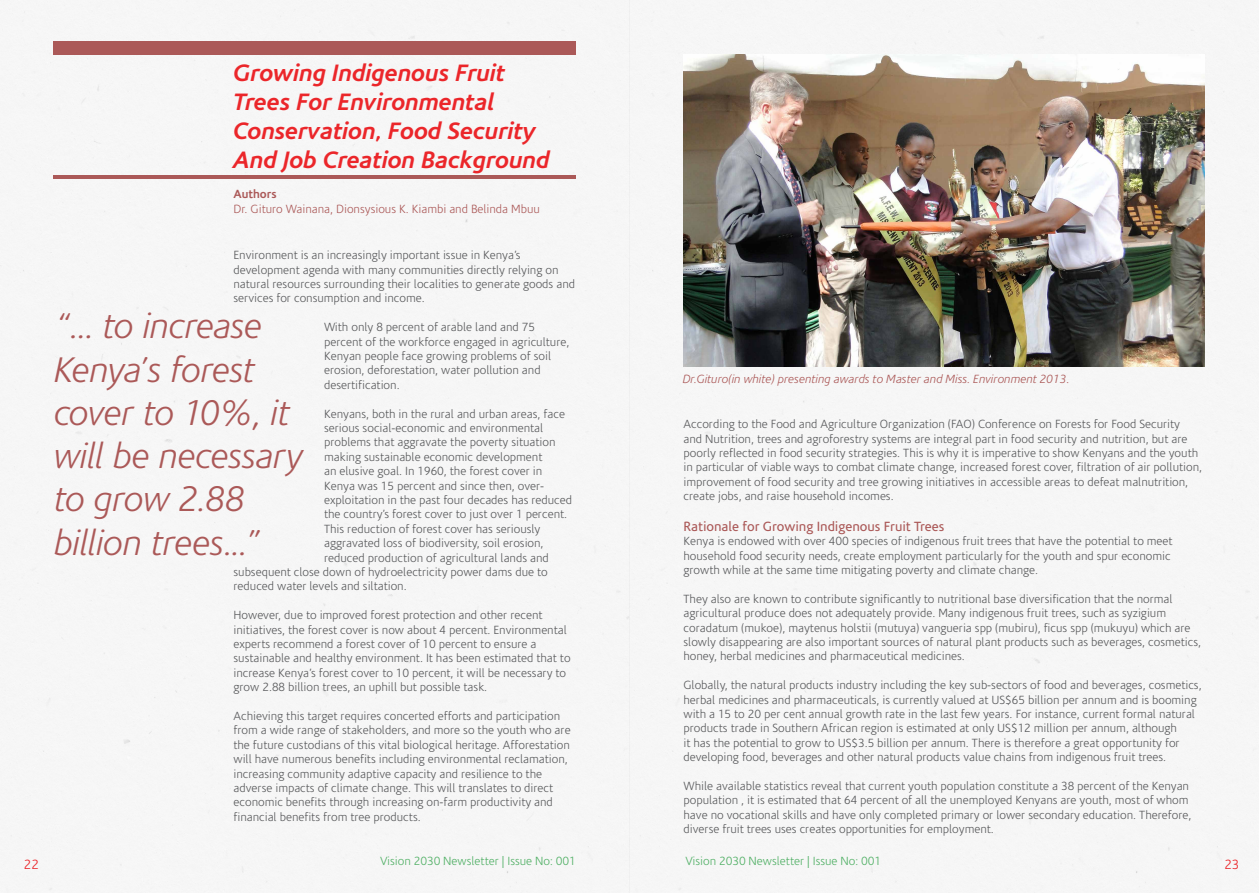
<style>
.page{position:relative;width:1259px;height:893px;background:#fff}
.page>*{position:absolute;margin:0;border:0;box-sizing:border-box;transform-origin:0 0}
.t1{font:italic 300 36px/43.2px "Corisande";letter-spacing:-.015em;color:#ab5958}
.t2{font:italic 700 24px/28.8px "Corisande";color:#eb262a}
.t3{font:13.5px "Corisande";color:#ab5958}
.t4{font:300 13.5px "Corisande";color:#eb262a}
.t5{font:300 12px/14.4px "Corisande";color:#58595b}
.t6{font:italic 300 12px "Corisande";color:#ab5958}
.t7{font:300 12px "Corisande";color:#4faf64}
.t8{font:300 12px "Corisande";color:#ab5958}
.t9{font:700 12px "Corisande";color:#ab5958}
</style>
<div class="page">
<div style="left:0;top:0;width:1258px;height:893px;background:#f6f6f6"></div>
<div style="left:53px;top:41px;width:522px;height:13px;background:#ab5958"></div>
<hr style="left:53px;top:175px;width:522px;height:4px;background:#ab5958">
<img style="left:683px;top:54px;width:522px;height:313px">
<h2 class="t2" style="left:233px;top:59px;width:318px">Growing Indigenous Fruit<br>Trees For Environmental<br>Conservation, Food Security<br>And Job Creation Background</h2>
<p class="t9" style="left:233px;top:187px;width:45px">Authors</p>
<p class="t8" style="left:233px;top:202px;width:308px">Dr. Gituro Wainana, Dionsysious K. Kiambi and Belinda Mbuu</p>
<p class="t5" style="left:233px;top:248px;width:343px">Environment is an increasingly important issue in Kenya’s development agenda with many communities directly relying on natural resources surrounding their localities to generate goods and services for consumption and income.</p>
<p class="t5" style="left:324px;top:320px;width:247px">With only 8 percent of arable land and 75 percent of the workforce engaged in agriculture, Kenyan people face growing problems of soil erosion, deforestation, water pollution and desertification.</p>
<p class="t5" style="left:324px;top:407px;width:242px">Kenyans, both in the rural and urban areas, face</p>
<p class="t5" style="left:324px;top:421px;width:221px">serious social-economic and environmental</p>
<p class="t5" style="left:324px;top:435px;width:233px">problems that aggravate the poverty situation</p>
<p class="t5" style="left:324px;top:450px;width:220px">making sustainable economic development</p>
<p class="t5" style="left:324px;top:464px;width:220px">an elusive goal. In 1960, the forest cover in</p>
<p class="t5" style="left:324px;top:479px;width:222px">Kenya was 15 percent and since then, over-</p>
<p class="t5" style="left:324px;top:493px;width:250px">exploitation in the past four decades has reduced</p>
<p class="t5" style="left:324px;top:507px;width:244px">the country’s forest cover to just over 1 percent.</p>
<p class="t5" style="left:324px;top:522px;width:218px">This reduction of forest cover has seriously</p>
<p class="t5" style="left:324px;top:536px;width:221px">aggravated loss of biodiversity, soil erosion,</p>
<p class="t5" style="left:324px;top:551px;width:226px">reduced production of agricultural lands and</p>
<p class="t5" style="left:233px;top:565px;width:316px">subsequent close down of hydroelectricity power dams due to</p>
<p class="t5" style="left:233px;top:579px;width:175px">reduced water levels and siltation.</p>
<p class="t5" style="left:233px;top:608px;width:339px">However, due to improved forest protection and other recent initiatives, the forest cover is now about 4 percent. Environmental experts recommend a forest cover of 10 percent to ensure a sustainable and healthy environment. It has been estimated that to increase Kenya’s forest cover to 10 percent, it will be necessary to grow 2.88 billion trees, an uphill but possible task.</p>
<p class="t5" style="left:233px;top:709px;width:339px">Achieving this target requires concerted efforts and participation from a wide range of stakeholders, and more so the youth who are the future custodians of this vital biological heritage. Afforestation will have numerous benefits including environmental reclamation, increasing community adaptive capacity and resilience to the adverse impacts of climate change. This will translates to direct economic benefits through increasing on-farm productivity and financial benefits from tree products.</p>
<h1 class="t1" style="left:54px;top:306px;width:250px">“... to increase<br>Kenya’s forest cover to 10%, it will be necessary to grow 2.88 billion trees...”</h1>
<p class="t6" style="left:682px;top:372px;width:388px">Dr.Gituro(in white) presenting awards to Master and Miss. Environment 2013.</p>
<p class="t5" style="left:683px;top:417px;width:520px">According to the Food and Agriculture Organization (FAO) Conference on Forests for Food Security<br>and Nutrition, trees and agroforestry systems are integral part in food security and nutrition, but are poorly reflected in food security strategies. This is why it is imperative to show Kenyans and the youth in particular of viable ways to combat climate change, increased forest cover, filtration of air pollution, improvement of food security and tree growing initiatives in accessible areas to defeat malnutrition, create jobs, and raise household incomes.</p>
<p class="t3" style="left:683px;top:519px;width:262px">Rationale for Growing Indigenous Fruit Trees</p>
<p class="t5" style="left:683px;top:534px;width:490px">Kenya is endowed with over 400 species of indigenous fruit trees that have the potential to meet household food security needs, create employment particularly for the youth and spur economic growth while at the same time mitigating poverty and climate change.</p>
<p class="t5" style="left:683px;top:592px;width:519px">They also are known to contribute significantly to nutritional base diversification that the normal agricultural produce does not adequately provide. Many indigenous fruit trees, such as syzigium coradatum (mukoe), maytenus holstii (mutuya) vangueria spp (mubiru), ficus spp (mukuyu) which are slowly disappearing are also important sources of natural plant products such as beverages, cosmetics, honey, herbal medicines and pharmaceutical medicines.</p>
<p class="t5" style="left:683px;top:678px;width:520px">Globally, the natural products industry including the key sub-sectors of food and beverages, cosmetics, herbal medicines and pharmaceuticals, is currently valued at US$65 billion per annum and is booming with a 15 to 20 per cent annual growth rate in the last few years. For instance, current formal natural products trade in Southern African region is estimated at only US$12 million per annum, although<br>it has the potential to grow to US$3.5 billion per annum. There is therefore a great opportunity for developing food, beverages and other natural products value chains from indigenous fruit trees.</p>
<p class="t5" style="left:683px;top:779px;width:509px">While available statistics reveal that current youth population constitute a 38 percent of the Kenyan population , it is estimated that 64 percent of all the unemployed Kenyans are youth, most of whom have no vocational skills and have only completed primary or lower secondary education. Therefore, diverse fruit trees uses creates opportunities for employment.</p>
<p class="t4" style="left:24px;top:857px;width:16px">22</p>
<p class="t7" style="left:380px;top:855px;width:197px">Vision 2030 Newsletter | Issue No: 001</p>
<p class="t7" style="left:685px;top:855px;width:197px">Vision 2030 Newsletter | Issue No: 001</p>
<p class="t4" style="left:1224px;top:857px;width:16px">23</p>
</div>
